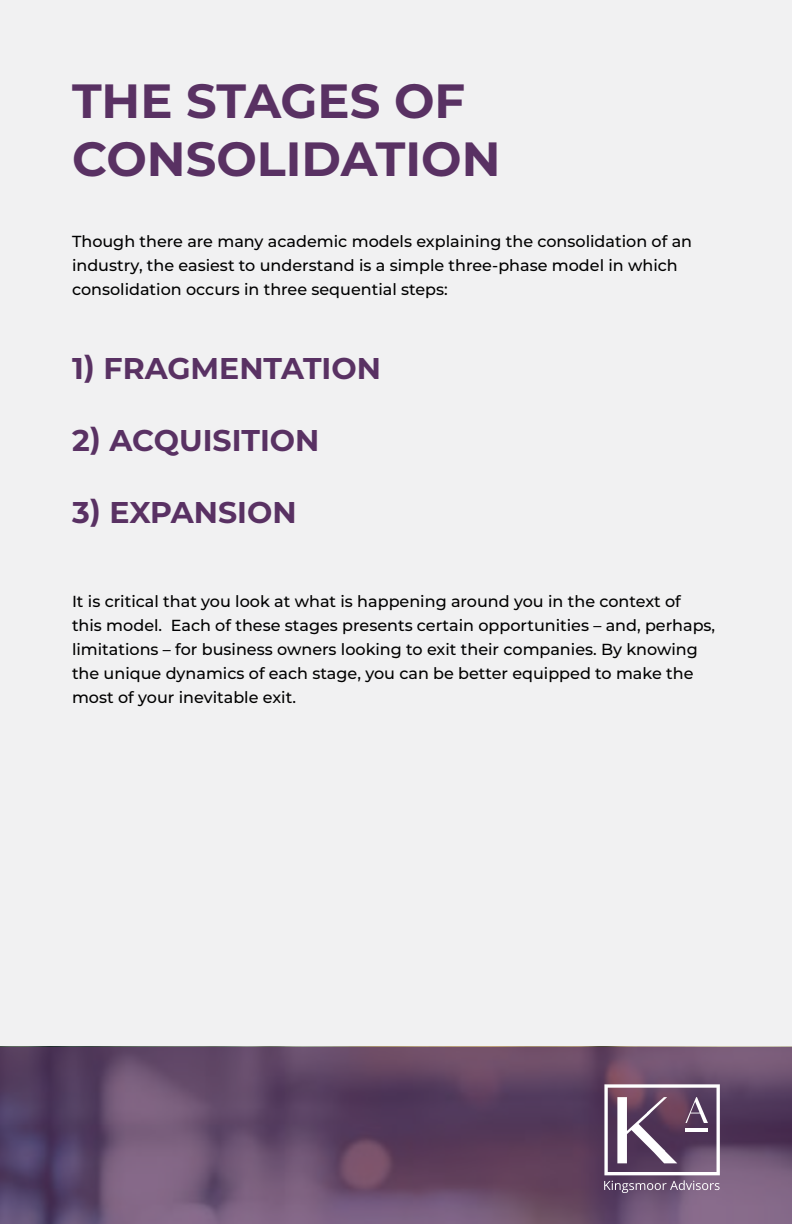
<style>
.page{position:relative;width:792px;height:1224px;background:#fff}
.page>*{position:absolute;margin:0;border:0;box-sizing:border-box;transform-origin:0 0}
.t1{font:700 48px/57.6px "Montserrat";color:#593163}
.t2{font:700 30px "Montserrat";color:#593163}
.t3{font:500 16px/24px "Montserrat";color:#000}
</style>
<div class="page">
<div style="left:0;top:0;width:792px;height:1220px;background:#f1f1f2"></div>
<svg style="left:0;top:1047px;width:792px;height:177px;background:#654a6a"></svg>
<svg style="left:604px;top:1084px;width:116px;height:109px"></svg>
<h1 class="t1" style="left:72px;top:70px;width:430px">THE STAGES OF<br>CONSOLIDATION</h1>
<p class="t3" style="left:72px;top:228px;width:622px">Though there are many academic models explaining the consolidation of an industry, the easiest to understand is a simple three-phase model in which consolidation occurs in three sequential steps:</p>
<h2 class="t2" style="left:72px;top:346px;width:310px">1) FRAGMENTATION</h2>
<h2 class="t2" style="left:72px;top:418px;width:249px">2) ACQUISITION</h2>
<h2 class="t2" style="left:72px;top:490px;width:226px">3) EXPANSION</h2>
<p class="t3" style="left:72px;top:588px;width:645px">It is critical that you look at what is happening around you in the context of<br>this model. Each of these stages presents certain opportunities – and, perhaps, limitations – for business owners looking to exit their companies. By knowing the unique dynamics of each stage, you can be better equipped to make the most of your inevitable exit.</p>
</div>
